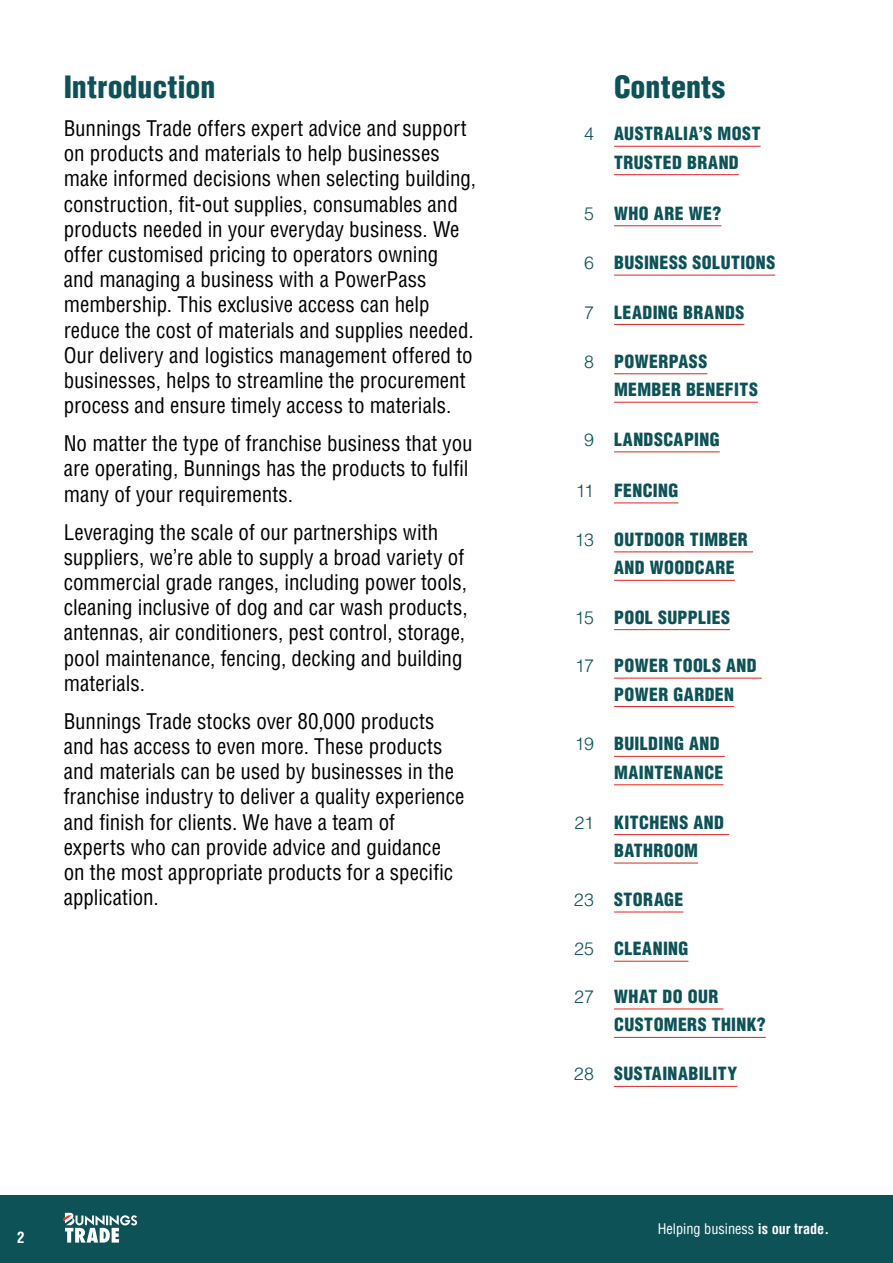
<style>
.page{position:relative;width:893px;height:1263px;background:#fff}
.page>*{position:absolute;margin:0;border:0;box-sizing:border-box;transform-origin:0 0}
.t1{font:900 condensed 30px "Helvetica LT Pro";color:#0d5257}
.t2{font:condensed 21px/25.2px "Helvetica LT Pro";color:#000}
.t3{font:900 condensed 17.7px/28.5px "Helvetica LT Pro";letter-spacing:.025em;color:#0d5257}
.t4{font:700 condensed 15px "Helvetica LT Pro";color:#fff}
.t5{font:condensed 14.25px "Helvetica LT Pro";color:#fff}
.s1{font-weight:300;font-stretch:normal}
.s2{font-weight:700}
</style>
<div class="page">
<hr style="left:614px;top:451px;width:106px;height:1px;background:#df271c">
<hr style="left:614px;top:146px;width:147px;height:1px;background:#df271c">
<hr style="left:614px;top:174px;width:125px;height:1px;background:#df271c">
<hr style="left:614px;top:225px;width:107px;height:1px;background:#df271c">
<hr style="left:614px;top:275px;width:161px;height:1px;background:#df271c">
<hr style="left:614px;top:324px;width:130px;height:1px;background:#df271c">
<hr style="left:614px;top:502px;width:64px;height:1px;background:#df271c">
<hr style="left:614px;top:551px;width:139px;height:1px;background:#df271c">
<hr style="left:614px;top:580px;width:121px;height:1px;background:#df271c">
<hr style="left:614px;top:373px;width:93px;height:1px;background:#df271c">
<hr style="left:614px;top:402px;width:144px;height:1px;background:#df271c">
<hr style="left:614px;top:629px;width:116px;height:1px;background:#df271c">
<hr style="left:614px;top:678px;width:148px;height:1px;background:#df271c">
<hr style="left:614px;top:706px;width:120px;height:1px;background:#df271c">
<hr style="left:614px;top:911px;width:69px;height:1px;background:#df271c">
<hr style="left:614px;top:961px;width:74px;height:1px;background:#df271c">
<hr style="left:614px;top:1008px;width:109px;height:1px;background:#df271c">
<hr style="left:614px;top:1037px;width:152px;height:1px;background:#df271c">
<hr style="left:614px;top:1086px;width:123px;height:1px;background:#df271c">
<hr style="left:614px;top:756px;width:111px;height:1px;background:#df271c">
<hr style="left:614px;top:784px;width:109px;height:1px;background:#df271c">
<hr style="left:614px;top:834px;width:115px;height:1px;background:#df271c">
<hr style="left:614px;top:862px;width:84px;height:1px;background:#df271c">
<div style="left:0;top:1196px;width:893px;height:67px;background:#0d5257"></div>
<svg style="left:64px;top:1213px;width:73px;height:29px"></svg>
<h1 class="t1" style="left:64px;top:68px;width:153px">Introduction</h1>
<p class="t2" style="left:64px;top:116px;width:414px">Bunnings Trade offers expert advice and support on products and materials to help businesses make informed decisions when selecting building, construction, fit-out supplies, consumables and products needed in your everyday business. We offer customised pricing to operators owning<br>and managing a business with a PowerPass membership. This exclusive access can help reduce the cost of materials and supplies needed.<br>Our delivery and logistics management offered to businesses, helps to streamline the procurement process and ensure timely access to materials.</p>
<p class="t2" style="left:64px;top:431px;width:410px">No matter the type of franchise business that you are operating, Bunnings has the products to fulfil many of your requirements.</p>
<p class="t2" style="left:64px;top:519px;width:405px">Leveraging the scale of our partnerships with suppliers, we’re able to supply a broad variety of commercial grade ranges, including power tools, cleaning inclusive of dog and car wash products, antennas, air conditioners, pest control, storage, pool maintenance, fencing, decking and building materials.</p>
<p class="t2" style="left:64px;top:708px;width:402px">Bunnings Trade stocks over 80,000 products and has access to even more. These products and materials can be used by businesses in the franchise industry to deliver a quality experience and finish for clients. We have a team of<br>experts who can provide advice and guidance on the most appropriate products for a specific application.</p>
<p class="t4" style="left:17px;top:1227px;width:9px">2</p>
<h1 class="t1" style="left:614px;top:68px;width:113px">Contents</h1>
<p class="t3" style="left:584px;top:120px;width:178px;text-align:center"><span class="s1">4</span> AUSTRALIA’S MOST<br>TRUSTED BRAND</p>
<p class="t3" style="left:584px;top:199px;width:139px"><span class="s1">5</span> WHO ARE WE?</p>
<p class="t3" style="left:584px;top:248px;width:192px"><span class="s1">6</span> BUSINESS SOLUTIONS</p>
<p class="t3" style="left:584px;top:298px;width:162px"><span class="s1">7</span> LEADING BRANDS</p>
<p class="t3" style="left:614px;top:347px;width:145px;text-indent:-30px"><span class="s1">8</span> POWERPASS<br>MEMBER BENEFITS</p>
<p class="t3" style="left:584px;top:425px;width:137px"><span class="s1">9</span> LANDSCAPING</p>
<p class="t3" style="left:576px;top:476px;width:104px"><span class="s1">11</span> FENCING</p>
<p class="t3" style="left:614px;top:525px;width:135px;text-indent:-39px"><span class="s1">13</span> OUTDOOR TIMBER<br>AND WOODCARE</p>
<p class="t3" style="left:575px;top:603px;width:157px"><span class="s1">15</span> POOL SUPPLIES</p>
<p class="t3" style="left:614px;top:651px;width:144px;text-indent:-39px"><span class="s1">17</span> POWER TOOLS AND<br>POWER GARDEN</p>
<p class="t3" style="left:575px;top:730px;width:150px;text-align:right"><span class="s1">19</span> BUILDING AND<br>MAINTENANCE</p>
<p class="t3" style="left:614px;top:808px;width:111px;text-indent:-40px"><span class="s1">21</span> KITCHENS AND<br>BATHROOM</p>
<p class="t3" style="left:574px;top:885px;width:111px"><span class="s1">23</span> STORAGE</p>
<p class="t3" style="left:574px;top:934px;width:116px"><span class="s1">25</span> CLEANING</p>
<p class="t3" style="left:614px;top:982px;width:153px;text-indent:-40px"><span class="s1">27</span> WHAT DO OUR<br>CUSTOMERS THINK?</p>
<p class="t3" style="left:574px;top:1060px;width:165px"><span class="s1">28</span> SUSTAINABILITY</p>
<p class="t5" style="left:658px;top:1220px;width:173px">Helping business <span class="s2">is our trade.</span></p>
</div>
